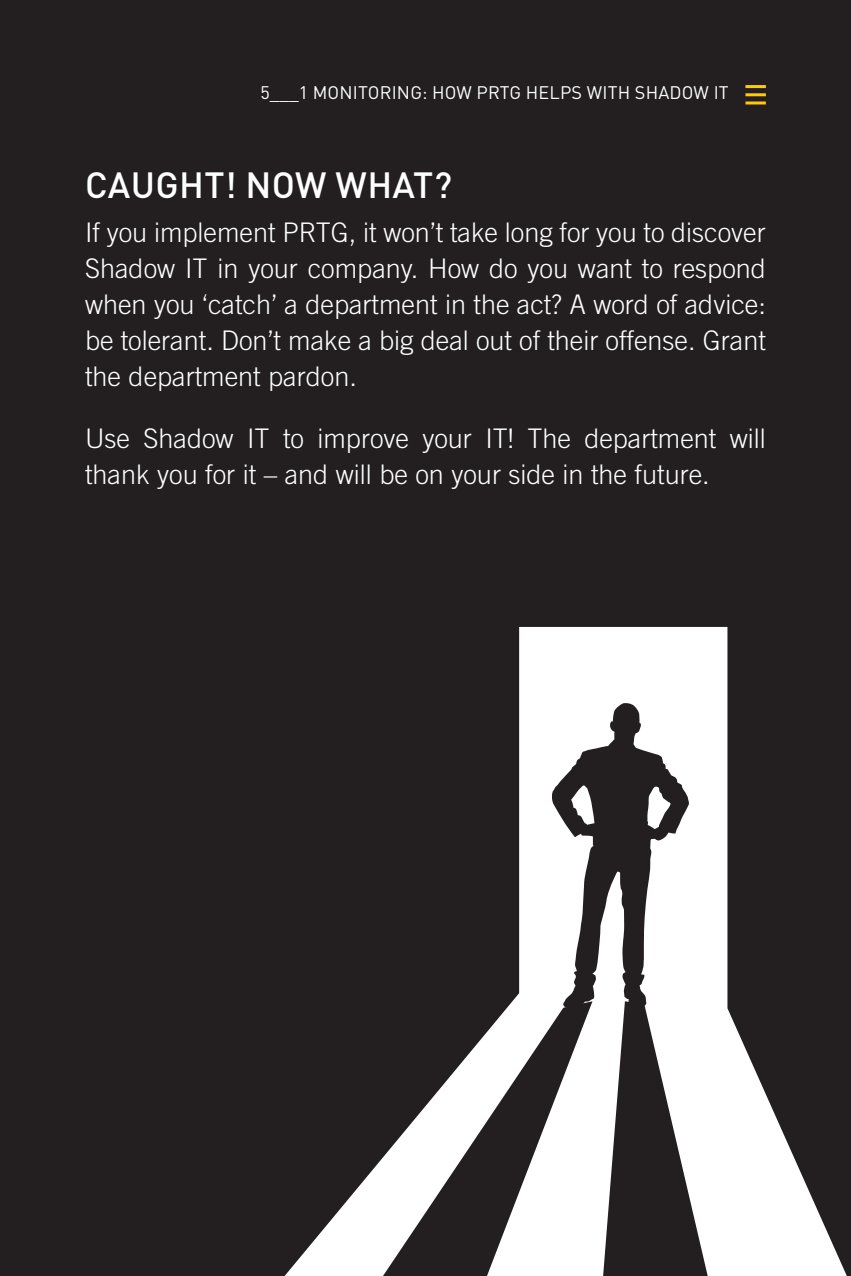
<style>
.page{position:relative;width:851px;height:1276px;background:#fff}
.page>*{position:absolute;margin:0;border:0;box-sizing:border-box;transform-origin:0 0}
.H2_Blau_Uppercase{font:500 36px "DINOT";letter-spacing:.01em;color:#fff}
.Fließtext{font:300 27px/36px "Trade Gothic LT Std";color:#fff;text-align:justify}
.Titel_Chapter{font:18px "DINOT";letter-spacing:.01em;color:#fff}
</style>
<div class="page">
<div style="left:0;top:0;width:850px;height:1276px;background:#231f20"></div>
<svg style="left:284px;top:627px;width:562px;height:649px"></svg>
<svg style="left:383px;top:1001px;width:169px;height:275px"></svg>
<svg style="left:552px;top:703px;width:155px;height:573px"></svg>
<hr style="left:745px;top:85px;width:20px;height:3px;background:#feca0a">
<hr style="left:745px;top:93px;width:20px;height:3px;background:#feca0a">
<hr style="left:745px;top:101px;width:20px;height:3px;background:#feca0a">
<p class="Titel_Chapter" style="left:260px;top:81px;width:470px">5___1 MONITORING: HOW PRTG HELPS WITH SHADOW IT</p>
<p class="H2_Blau_Uppercase" style="left:85px;top:162px;width:368px">CAUGHT! NOW WHAT?</p>
<p class="Fließtext" style="left:85px;top:214px;width:682px">If you implement PRTG, it won’t take long for you to discover Shadow IT in your company. How do you want to respond when you ‘catch’ a department in the act? A word of advice: be tolerant. Don’t make a big deal out of their offense. Grant the department pardon.</p>
<p class="Fließtext" style="left:85px;top:420px;width:682px">Use Shadow IT to improve your IT! The department will thank you for it – and will be on your side in the future.</p>
</div>
